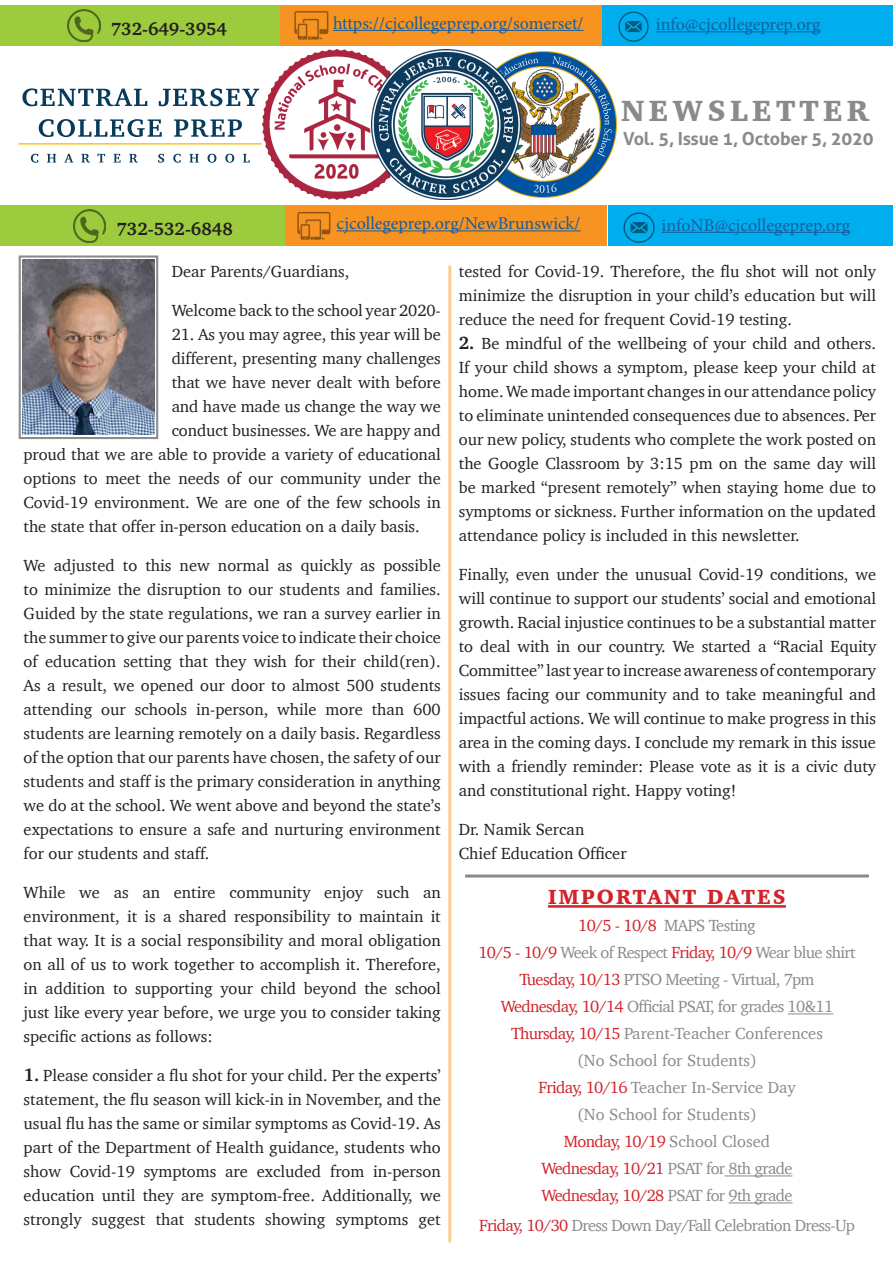
<style>
.page{position:relative;width:893px;height:1263px;background:#fff}
.page>*{position:absolute;margin:0;border:0;box-sizing:border-box;transform-origin:0 0}
.t1{font:900 30px "Charter";letter-spacing:.14em;color:#888a8b}
.t2{font:900 21px "Charter";letter-spacing:.1em;color:#d1232a}
.t3{font:18px "Minion Pro";color:#175d9e}
.t4{font:700 18px "Aller";letter-spacing:-.01em;color:#888a8b}
.t5{font:700 18px "Charter";color:#231f20}
.t6{font:16.5px/24px "Charter";letter-spacing:-.005em;color:#231f20;text-align:justify}
.t7{font:16.5px/27px "Charter";letter-spacing:-.04em;color:#888a8b;text-align:center}
.s1{font-weight:700;font-size:18px}
.s2{color:#d1232a}
</style>
<div class="page">
<img style="left:262px;top:50px;width:109px;height:149px">
<div style="left:0;top:205px;width:286px;height:41px;background:#9ccb3d"></div>
<div style="left:286px;top:205px;width:321px;height:41px;background:#f79321"></div>
<div style="left:608px;top:205px;width:285px;height:41px;background:#00aeef"></div>
<img style="left:520px;top:51px;width:97px;height:147px">
<img style="left:74px;top:210px;width:32px;height:32px">
<img style="left:623px;top:212px;width:32px;height:31px">
<hr style="left:337px;top:230px;width:243px;height:1px;background:#175d9e">
<hr style="left:662px;top:232px;width:188px;height:1px;background:#175d9e">
<img style="left:371px;top:50px;width:149px;height:149px">
<hr style="left:548px;top:905px;width:238px;height:3px;background:#d1232a">
<hr style="left:788px;top:1013px;width:45px;height:1px;background:#888a8b">
<hr style="left:725px;top:1175px;width:67px;height:1px;background:#888a8b">
<hr style="left:728px;top:1202px;width:64px;height:1px;background:#888a8b">
<hr style="left:465px;top:874px;width:404px;height:3px;background:#888a8b">
<hr style="left:448px;top:266px;width:3px;height:976px;background:#f79321">
<img style="left:19px;top:256px;width:139px;height:183px">
<div style="left:20px;top:257px;width:137px;height:181px;border:1px solid #888a8b"></div>
<div style="left:0;top:5px;width:280px;height:40px;background:#9ccb3d"></div>
<div style="left:280px;top:5px;width:322px;height:40px;background:#f79321"></div>
<div style="left:602px;top:5px;width:291px;height:40px;background:#00aeef"></div>
<img style="left:68px;top:9px;width:32px;height:33px">
<img style="left:618px;top:11px;width:31px;height:31px">
<hr style="left:333px;top:30px;width:251px;height:1px;background:#175d9e">
<hr style="left:656px;top:31px;width:165px;height:1px;background:#175d9e">
<img style="left:294px;top:11px;width:35px;height:29px">
<svg style="left:22px;top:88px;width:125px;height:18px"></svg>
<svg style="left:159px;top:88px;width:100px;height:18px"></svg>
<svg style="left:39px;top:119px;width:123px;height:18px"></svg>
<svg style="left:174px;top:119px;width:68px;height:18px"></svg>
<svg style="left:31px;top:154px;width:7px;height:9px"></svg>
<svg style="left:47px;top:154px;width:9px;height:8px"></svg>
<svg style="left:64px;top:154px;width:9px;height:8px"></svg>
<svg style="left:81px;top:154px;width:9px;height:9px"></svg>
<svg style="left:97px;top:154px;width:8px;height:8px"></svg>
<svg style="left:113px;top:154px;width:8px;height:8px"></svg>
<svg style="left:129px;top:154px;width:9px;height:9px"></svg>
<svg style="left:158px;top:154px;width:6px;height:9px"></svg>
<svg style="left:173px;top:154px;width:8px;height:9px"></svg>
<svg style="left:189px;top:154px;width:10px;height:8px"></svg>
<svg style="left:208px;top:154px;width:8px;height:9px"></svg>
<svg style="left:225px;top:154px;width:9px;height:9px"></svg>
<svg style="left:243px;top:154px;width:7px;height:8px"></svg>
<hr style="left:18px;top:143px;width:244px;height:2px;background:#fdc011">
<img style="left:297px;top:212px;width:34px;height:28px">
<p class="t5" style="left:111px;top:17px;width:118px">732-649-3954</p>
<p class="t3" style="left:333px;top:11px;width:252px">https://cjcollegeprep.org/somerset/</p>
<p class="t3" style="left:656px;top:12px;width:166px">info@cjcollegeprep.org</p>
<h1 class="t1" style="left:621px;top:91px;width:249px">NEWSLETTER</h1>
<p class="t4" style="left:623px;top:128px;width:252px">Vol. 5, Issue 1, October 5, 2020</p>
<p class="t5" style="left:116px;top:217px;width:118px">732-532-6848</p>
<p class="t3" style="left:337px;top:211px;width:245px">cjcollegeprep.org/NewBrunswick/</p>
<p class="t3" style="left:662px;top:213px;width:190px">infoNB@cjcollegeprep.org</p>
<p class="t6" style="left:172px;top:259px;width:179px">Dear Parents/Guardians,</p>
<p class="t6" style="left:172px;top:298px;width:271px">Welcome back to the school year 2020-</p>
<p class="t6" style="left:172px;top:322px;width:271px">21. As you may agree, this year will be</p>
<p class="t6" style="left:172px;top:346px;width:271px">different, presenting many challenges</p>
<p class="t6" style="left:172px;top:370px;width:271px">that we have never dealt with before</p>
<p class="t6" style="left:172px;top:394px;width:271px">and have made us change the way we</p>
<p class="t6" style="left:172px;top:418px;width:271px">conduct businesses. We are happy and</p>
<p class="t6" style="left:24px;top:442px;width:419px">proud that we are able to provide a variety of educational</p>
<p class="t6" style="left:24px;top:466px;width:419px">options to meet the needs of our community under the</p>
<p class="t6" style="left:24px;top:490px;width:419px">Covid-19 environment. We are one of the few schools in</p>
<p class="t6" style="left:24px;top:514px;width:398px">the state that offer in-person education on a daily basis.</p>
<p class="t6" style="left:24px;top:553px;width:419px">We adjusted to this new normal as quickly as possible to minimize the disruption to our students and families.<br>Guided by the state regulations, we ran a survey earlier in the summer to give our parents voice to indicate their choice of education setting that they wish for their child(ren).<br>As a result, we opened our door to almost 500 students attending our schools in-person, while more than 600 students are learning remotely on a daily basis. Regardless of the option that our parents have chosen, the safety of our students and staff is the primary consideration in anything we do at the school. We went above and beyond the state’s expectations to ensure a safe and nurturing environment for our students and staff.</p>
<p class="t6" style="left:24px;top:880px;width:419px">While we as an entire community enjoy such an environment, it is a shared responsibility to maintain it that way. It is a social responsibility and moral obligation on all of us to work together to accomplish it. Therefore, in addition to supporting your child beyond the school just like every year before, we urge you to consider taking specific actions as follows:</p>
<p class="t6" style="left:24px;top:1063px;width:419px"><span class="s1">1.</span> Please consider a flu shot for your child. Per the experts’ statement, the flu season will kick-in in November, and the usual flu has the same or similar symptoms as Covid-19. As part of the Department of Health guidance, students who show Covid-19 symptoms are excluded from in-person education until they are symptom-free. Additionally, we strongly suggest that students showing symptoms get</p>
<p class="t6" style="left:459px;top:259px;width:419px">tested for Covid-19. Therefore, the flu shot will not only minimize the disruption in your child’s education but will reduce the need for frequent Covid-19 testing.</p>
<p class="t6" style="left:459px;top:331px;width:419px"><span class="s1">2.</span> Be mindful of the wellbeing of your child and others.<br>If your child shows a symptom, please keep your child at home. We made important changes in our attendance policy to eliminate unintended consequences due to absences. Per our new policy, students who complete the work posted on the Google Classroom by 3:15 pm on the same day will be marked “present remotely” when staying home due to symptoms or sickness. Further information on the updated attendance policy is included in this newsletter.</p>
<p class="t6" style="left:459px;top:562px;width:419px">Finally, even under the unusual Covid-19 conditions, we will continue to support our students’ social and emotional growth. Racial injustice continues to be a substantial matter to deal with in our country. We started a “Racial Equity Committee” last year to increase awareness of contemporary issues facing our community and to take meaningful and impactful actions. We will continue to make progress in this area in the coming days. I conclude my remark in this issue with a friendly reminder: Please vote as it is a civic duty and constitutional right. Happy voting!</p>
<p class="t6" style="left:459px;top:817px;width:169px">Dr. Namik Sercan<br>Chief Education Officer</p>
<p class="t2" style="left:548px;top:883px;width:239px">IMPORTANT DATES</p>
<p class="t7" style="left:478px;top:911px;width:379px"><span class="s2">10/5 - 10/8</span> MAPS Testing<br><span class="s2">10/5 - 10/9</span> Week of Respect <span class="s2">Friday, 10/9</span> Wear blue shirt <span class="s2">Tuesday, 10/13</span> PTSO Meeting - Virtual, 7pm<br><span class="s2">Wednesday, 10/14</span> Official PSAT, for grades 10&amp;11<br><span class="s2">Thursday, 10/15</span> Parent-Teacher Conferences<br>(No School for Students)<br><span class="s2">Friday, 10/16</span> Teacher In-Service Day<br>(No School for Students)<br><span class="s2">Monday, 10/19</span> School Closed<br><span class="s2">Wednesday, 10/21</span> PSAT for 8th grade<br><span class="s2">Wednesday, 10/28</span> PSAT for 9th grade</p>
<p class="t7" style="left:479px;top:1211px;width:377px"><span class="s2">Friday, 10/30</span> Dress Down Day/Fall Celebration Dress-Up</p>
</div>
